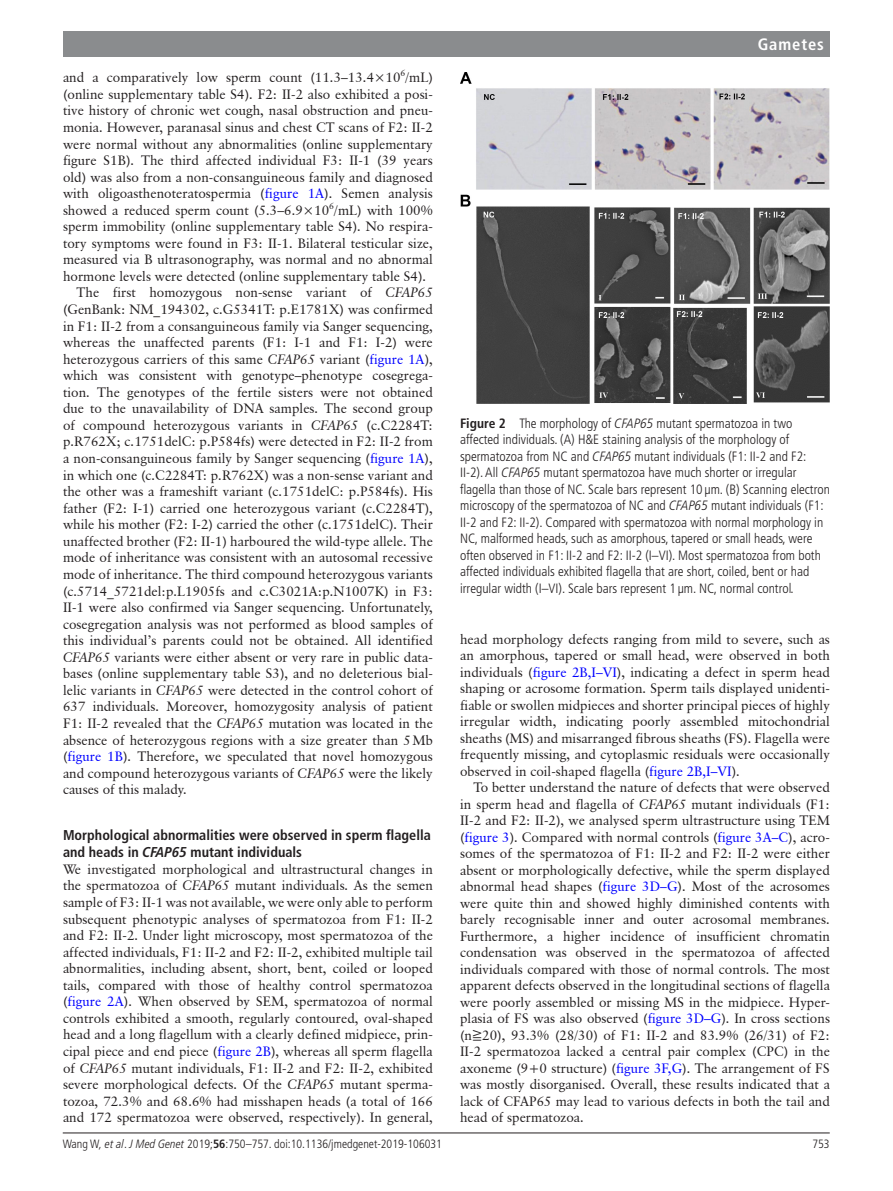
<style>
.page{position:relative;width:893px;height:1191px;background:#fff}
.page>*{position:absolute;margin:0;border:0;box-sizing:border-box;transform-origin:0 0}
.t1{font:700 condensed 16.5px "Frutiger LT Pro";letter-spacing:.055em;color:#fff}
.t2{font:700 condensed 14.25px/17.2px "Frutiger LT Pro";color:#231f20}
.t3{font:13.5px/16.5px "Classical Garamond BT";color:#231f20;text-align:justify}
.t4{font:300 condensed 13.5px/16.5px "Frutiger LT Pro";color:#231f20}
.t5{font:300 condensed 12px "Frutiger LT Pro";color:#231f20}
.s1{color:#00f}
.s2{font-style:italic}
.s3{font-weight:700}
.s4{font-family:"Cambria"}
</style>
<div class="page">
<hr style="left:63px;top:1132px;width:767px;height:1px;background:#231f20">
<div style="left:63px;top:31px;width:767px;height:25px;background:#8a8c8e"></div>
<img style="left:460px;top:72px;width:370px;height:331px">
<p class="t3" style="left:63px;top:69px;width:371px">and a comparatively low sperm count (11.3–13.4×10<sup>6</sup>/mL)</p>
<p class="t3" style="left:63px;top:86px;width:371px">(online supplementary table S4). F2: II-2 also exhibited a posi-</p>
<p class="t3" style="left:63px;top:102px;width:371px">tive history of chronic wet cough, nasal obstruction and pneu-</p>
<p class="t3" style="left:63px;top:119px;width:371px">monia. However, paranasal sinus and chest CT scans of F2: II-2</p>
<p class="t3" style="left:63px;top:135px;width:371px">were normal without any abnormalities (online supplementary</p>
<p class="t3" style="left:63px;top:152px;width:371px">figure S1B). The third affected individual F3: II-1 (39 years</p>
<p class="t3" style="left:63px;top:168px;width:371px">old) was also from a non-consanguineous family and diagnosed</p>
<p class="t3" style="left:63px;top:185px;width:371px">with oligoasthenoteratospermia (<span class="s1">figure 1A</span>). Semen analysis</p>
<p class="t3" style="left:63px;top:202px;width:371px">showed a reduced sperm count (5.3–6.9×10<sup>6</sup>/mL) with 100%</p>
<p class="t3" style="left:63px;top:218px;width:371px">sperm immobility (online supplementary table S4). No respira-</p>
<p class="t3" style="left:63px;top:235px;width:371px">tory symptoms were found in F3: II-1. Bilateral testicular size,</p>
<p class="t3" style="left:63px;top:251px;width:371px">measured via B ultrasonography, was normal and no abnormal</p>
<p class="t3" style="left:63px;top:268px;width:365px">hormone levels were detected (online supplementary table S4).</p>
<p class="t3" style="left:77px;top:284px;width:358px">The first homozygous non-sense variant of <span class="s2">CFAP65</span></p>
<p class="t3" style="left:63px;top:301px;width:371px">(GenBank: NM_194302, c.G5341T: p.E1781X) was confirmed</p>
<p class="t3" style="left:63px;top:317px;width:371px">in F1: II-2 from a consanguineous family via Sanger sequencing,</p>
<p class="t3" style="left:63px;top:334px;width:371px">whereas the unaffected parents (F1: I-1 and F1: I-2) were</p>
<p class="t3" style="left:63px;top:350px;width:371px">heterozygous carriers of this same <span class="s2">CFAP65</span> variant (<span class="s1">figure 1A</span>),</p>
<p class="t3" style="left:63px;top:367px;width:371px">which was consistent with genotype–phenotype cosegrega-</p>
<p class="t3" style="left:63px;top:384px;width:371px">tion. The genotypes of the fertile sisters were not obtained</p>
<p class="t3" style="left:63px;top:400px;width:371px">due to the unavailability of DNA samples. The second group</p>
<p class="t3" style="left:63px;top:417px;width:371px">of compound heterozygous variants in <span class="s2">CFAP65</span> (c.C2284T:</p>
<p class="t3" style="left:63px;top:433px;width:371px">p.R762X; c.1751delC: p.P584fs) were detected in F2: II-2 from</p>
<p class="t3" style="left:63px;top:450px;width:371px">a non-consanguineous family by Sanger sequencing (<span class="s1">figure 1A</span>),</p>
<p class="t3" style="left:63px;top:466px;width:371px">in which one (c.C2284T: p.R762X) was a non-sense variant and</p>
<p class="t3" style="left:63px;top:483px;width:371px">the other was a frameshift variant (c.1751delC: p.P584fs). His</p>
<p class="t3" style="left:63px;top:499px;width:371px">father (F2: I-1) carried one heterozygous variant (c.C2284T),</p>
<p class="t3" style="left:63px;top:516px;width:371px">while his mother (F2: I-2) carried the other (c.1751delC). Their</p>
<p class="t3" style="left:63px;top:532px;width:371px">unaffected brother (F2: II-1) harboured the wild-type allele. The</p>
<p class="t3" style="left:63px;top:549px;width:371px">mode of inheritance was consistent with an autosomal recessive</p>
<p class="t3" style="left:63px;top:566px;width:371px">mode of inheritance. The third compound heterozygous variants</p>
<p class="t3" style="left:63px;top:582px;width:371px">(c.5714_5721del:p.L1905fs and c.C3021A:p.N1007K) in F3:</p>
<p class="t3" style="left:63px;top:599px;width:371px">II-1 were also confirmed via Sanger sequencing. Unfortunately,</p>
<p class="t3" style="left:63px;top:615px;width:371px">cosegregation analysis was not performed as blood samples of</p>
<p class="t3" style="left:63px;top:632px;width:371px">this individual’s parents could not be obtained. All identified</p>
<p class="t3" style="left:63px;top:648px;width:371px"><span class="s2">CFAP65</span> variants were either absent or very rare in public data-</p>
<p class="t3" style="left:63px;top:665px;width:371px">bases (online supplementary table S3), and no deleterious bial-</p>
<p class="t3" style="left:63px;top:681px;width:371px">lelic variants in <span class="s2">CFAP65</span> were detected in the control cohort of</p>
<p class="t3" style="left:63px;top:698px;width:371px">637 individuals. Moreover, homozygosity analysis of patient</p>
<p class="t3" style="left:63px;top:715px;width:371px">F1: II-2 revealed that the <span class="s2">CFAP65</span> mutation was located in the</p>
<p class="t3" style="left:63px;top:731px;width:371px">absence of heterozygous regions with a size greater than 5Mb</p>
<p class="t3" style="left:63px;top:748px;width:371px">(<span class="s1">figure 1B</span>). Therefore, we speculated that novel homozygous</p>
<p class="t3" style="left:63px;top:764px;width:371px">and compound heterozygous variants of <span class="s2">CFAP65</span> were the likely</p>
<p class="t3" style="left:63px;top:781px;width:125px">causes of this malady.</p>
<p class="t2" style="left:63px;top:826px;width:369px">Morphological abnormalities were observed in sperm flagella and heads in <span class="s2">CFAP65</span> mutant individuals</p>
<p class="t3" style="left:63px;top:860px;width:371px">We investigated morphological and ultrastructural changes in the spermatozoa of <span class="s2">CFAP65</span> mutant individuals. As the semen sample of F3: II-1 was not available, we were only able to perform subsequent phenotypic analyses of spermatozoa from F1: II-2 and F2: II-2. Under light microscopy, most spermatozoa of the affected individuals, F1: II-2 and F2: II-2, exhibited multiple tail abnormalities, including absent, short, bent, coiled or looped tails, compared with those of healthy control spermatozoa (<span class="s1">figure 2A</span>). When observed by SEM, spermatozoa of normal controls exhibited a smooth, regularly contoured, oval-shaped head and a long flagellum with a clearly defined midpiece, prin&shy;cipal piece and end piece (<span class="s1">figure 2B</span>), whereas all sperm flagella of <span class="s2">CFAP65</span> mutant individuals, F1: II-2 and F2: II-2, exhibited severe morphological defects. Of the <span class="s2">CFAP65</span> mutant sperma&shy;tozoa, 72.3% and 68.6% had misshapen heads (a total of 166 and 172 spermatozoa were observed, respectively). In general,</p>
<p class="t1" style="left:758px;top:34px;width:68px">Gametes</p>
<p class="t4" style="left:460px;top:415px;width:371px"><span class="s3">Figure 2</span> The morphology of <span class="s2">CFAP65</span> mutant spermatozoa in two affected individuals. (A) H &amp;E staining analysis of the morphology of spermatozoa from NC and <span class="s2">CFAP65</span> mutant individuals (F1: II-2 and F2:<br>II -2). All <span class="s2">CFAP65</span> mutant spermatozoa have much shorter or irregular flagella than those of NC. Scale bars represent 10 µm. (B) Scanning electron microscopy of the spermatozoa of NC and <span class="s2">CFAP65</span> mutant individuals (F1:<br>II-2 and F2: II-2). Compared with spermatozoa with normal morphology in NC, malformed heads, such as amorphous, tapered or small heads, were often observed in F1: II -2 and F2: II -2 (I–VI). Most spermatozoa from both affected individuals exhibited flagella that are short, coiled, bent or had irregular width (I–VI). Scale bars represent 1 µm. NC, normal control.</p>
<p class="t3" style="left:460px;top:630px;width:371px">head morphology defects ranging from mild to severe, such as an amorphous, tapered or small head, were observed in both individuals (<span class="s1">figure 2B,I–VI</span>), indicating a defect in sperm head shaping or acrosome formation. Sperm tails displayed unidenti&shy;fiable or swollen midpieces and shorter principal pieces of highly irregular width, indicating poorly assembled mitochondrial sheaths (MS) and misarranged fibrous sheaths (FS). Flagella were frequently missing, and cytoplasmic residuals were occasionally observed in coil-shaped flagella (<span class="s1">figure 2B,I–VI</span>).</p>
<p class="t3" style="left:460px;top:779px;width:371px;text-indent:14px">To better understand the nature of defects that were observed in sperm head and flagella of <span class="s2">CFAP65</span> mutant individuals (F1:<br>II-2 and F2: II-2), we analysed sperm ultrastructure using TEM (<span class="s1">figure 3</span>). Compared with normal controls (<span class="s1">figure 3A–C</span>), acro&shy;somes of the spermatozoa of F1: II-2 and F2: II-2 were either absent or morphologically defective, while the sperm displayed abnormal head shapes (<span class="s1">figure 3D–G</span>). Most of the acrosomes were quite thin and showed highly diminished contents with barely recognisable inner and outer acrosomal membranes.<br>Furthermore, a higher incidence of insufficient chromatin condensation was observed in the spermatozoa of affected individuals compared with those of normal controls. The most apparent defects observed in the longitudinal sections of flagella were poorly assembled or missing MS in the midpiece. Hyper&shy;plasia of FS was also observed (<span class="s1">figure 3D–G</span>). In cross sections (n<span class="s4">≧</span>20), 93.3% (28/30) of F1: II-2 and 83.9% (26/31) of F2:<br>II-2 spermatozoa lacked a central pair complex (CPC) in the axoneme (9+0 structure) (<span class="s1">figure 3F,G</span>). The arrangement of FS was mostly disorganised. Overall, these results indicated that a lack of CFAP65 may lead to various defects in both the tail and head of spermatozoa.</p>
<p class="t5" style="left:63px;top:1136px;width:381px">Wang W<span class="s2">, et al</span>. <span class="s2">J Med Genet</span> 2019;<span class="s3">56</span>:750–757. doi:10.1136/jmedgenet-2019-106031</p>
<p class="t5" style="left:812px;top:1136px;width:19px">753</p>
</div>
